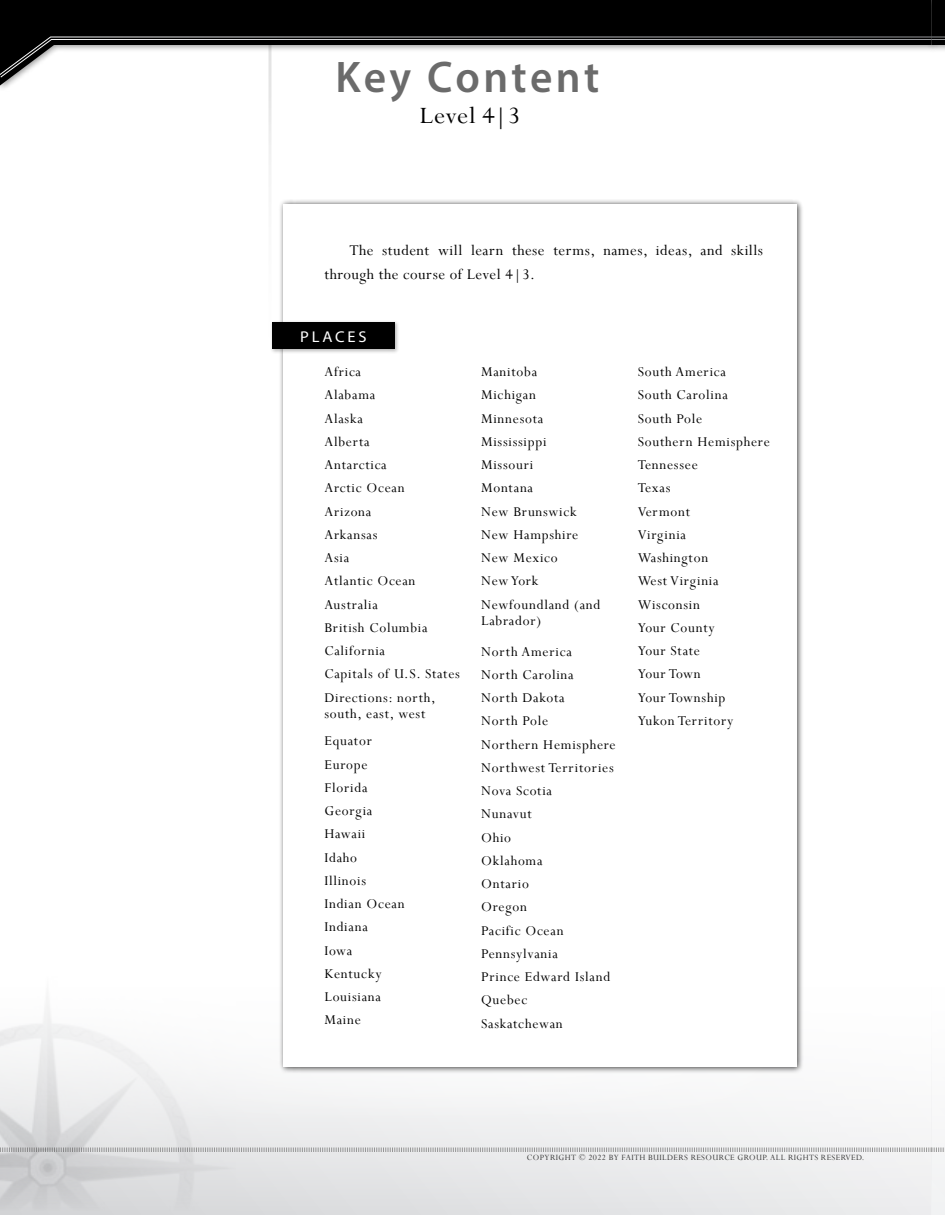
<style>
.page{position:relative;width:945px;height:1215px;background:#fff}
.page>*{position:absolute;margin:0;border:0;box-sizing:border-box;transform-origin:0 0}
.t1{font:600 44.4px "Myriad Pro";letter-spacing:.075em;color:#6b6b6b}
.t2{font:26.1px "Perpetua";letter-spacing:.02em;color:#000;scale:1.05 1}
.t3{font:16.5px/24px "Perpetua";letter-spacing:.03em;color:#000}
.t4{font:15.6px "Myriad Pro";letter-spacing:.17em;color:#fff;scale:1.05 1}
.t5{font:15px/23.2px "Perpetua";letter-spacing:.05em;color:#000}
.t6{font:9px "Perpetua";letter-spacing:.04em;color:#393939}
</style>
<div class="page">
<div style="left:0;top:986px;width:932px;height:229px;background:linear-gradient(to right,#d3d4d6,#f6f7f8)"></div>
<div style="left:932px;top:986px;width:13px;height:229px;background:#f8f8f9"></div>
<hr style="left:268px;top:0;width:3px;height:338px;background:#e0e0e0">
<div style="left:81px;top:94px;width:769px;height:1026px;background:#fff"></div>
<svg style="left:236px;top:1147px;width:708px;height:6px"></svg>
<img style="left:0;top:986px;width:236px;height:224px">
<div style="left:278px;top:199px;width:526px;height:874px;background:#000;opacity:.75"></div>
<div style="left:284px;top:204px;width:513px;height:862px;background:#fff"></div>
<div style="left:270px;top:320px;width:130px;height:34px;background:#000;opacity:.3"></div>
<div style="left:272px;top:322px;width:123px;height:27px;background:#000"></div>
<div style="left:0;top:0;width:939px;height:92px;background:#fff"></div>
<svg style="left:0;top:0;width:945px;height:85px"></svg>
<h1 class="t1" style="left:336px;top:49px;width:265px">Key Content</h1>
<h2 class="t2" style="left:420px;top:99px;width:97px">Level 4|3</h2>
<p class="t3" style="left:324px;top:238px;width:440px;text-indent:25px">The student will learn these terms, names, ideas, and skills through the course of Level 4|3.</p>
<p class="t4" style="left:300px;top:327px;width:65px">PLACES</p>
<p class="t5" style="left:324px;top:360px;width:137px">Africa<br>Alabama<br>Alaska<br>Alberta<br>Antarctica<br>Arctic Ocean<br>Arizona<br>Arkansas<br>Asia<br>Atlantic Ocean<br>Australia<br>British Columbia<br>California<br>Capitals of U.S. States<br>Directions: north,</p>
<p class="t5" style="left:324px;top:700px;width:102px;line-height:27.3px">south, east, west<br>Equator</p>
<p class="t5" style="left:324px;top:752px;width:82px">Europe<br>Florida<br>Georgia<br>Hawaii<br>Idaho<br>Illinois<br>Indian Ocean<br>Indiana<br>Iowa<br>Kentucky<br>Louisiana<br>Maine</p>
<p class="t5" style="left:481px;top:360px;width:121px">Manitoba<br>Michigan<br>Minnesota<br>Mississippi<br>Missouri<br>Montana<br>New Brunswick<br>New Hampshire<br>New Mexico<br>New York<br>Newfoundland (and</p>
<p class="t5" style="left:481px;top:605px;width:92px;line-height:30.6px">Labrador)<br>North America</p>
<p class="t5" style="left:481px;top:663px;width:136px">North Carolina<br>North Dakota<br>North Pole<br>Northern Hemisphere<br>Northwest Territories<br>Nova Scotia<br>Nunavut<br>Ohio<br>Oklahoma<br>Ontario<br>Oregon<br>Pacific Ocean<br>Pennsylvania<br>Prince Edward Island<br>Quebec<br>Saskatchewan</p>
<p class="t5" style="left:638px;top:360px;width:134px">South America<br>South Carolina<br>South Pole<br>Southern Hemisphere<br>Tennessee<br>Texas<br>Vermont<br>Virginia<br>Washington<br>West Virginia<br>Wisconsin<br>Your County<br>Your State<br>Your Town<br>Your Township<br>Yukon Territory</p>
<p class="t6" style="left:527px;top:1152px;width:339px">COPYRIGHT © 2022 BY FAITH BUILDERS RESOURCE GROUP. ALL RIGHTS RESERVED.</p>
</div>
